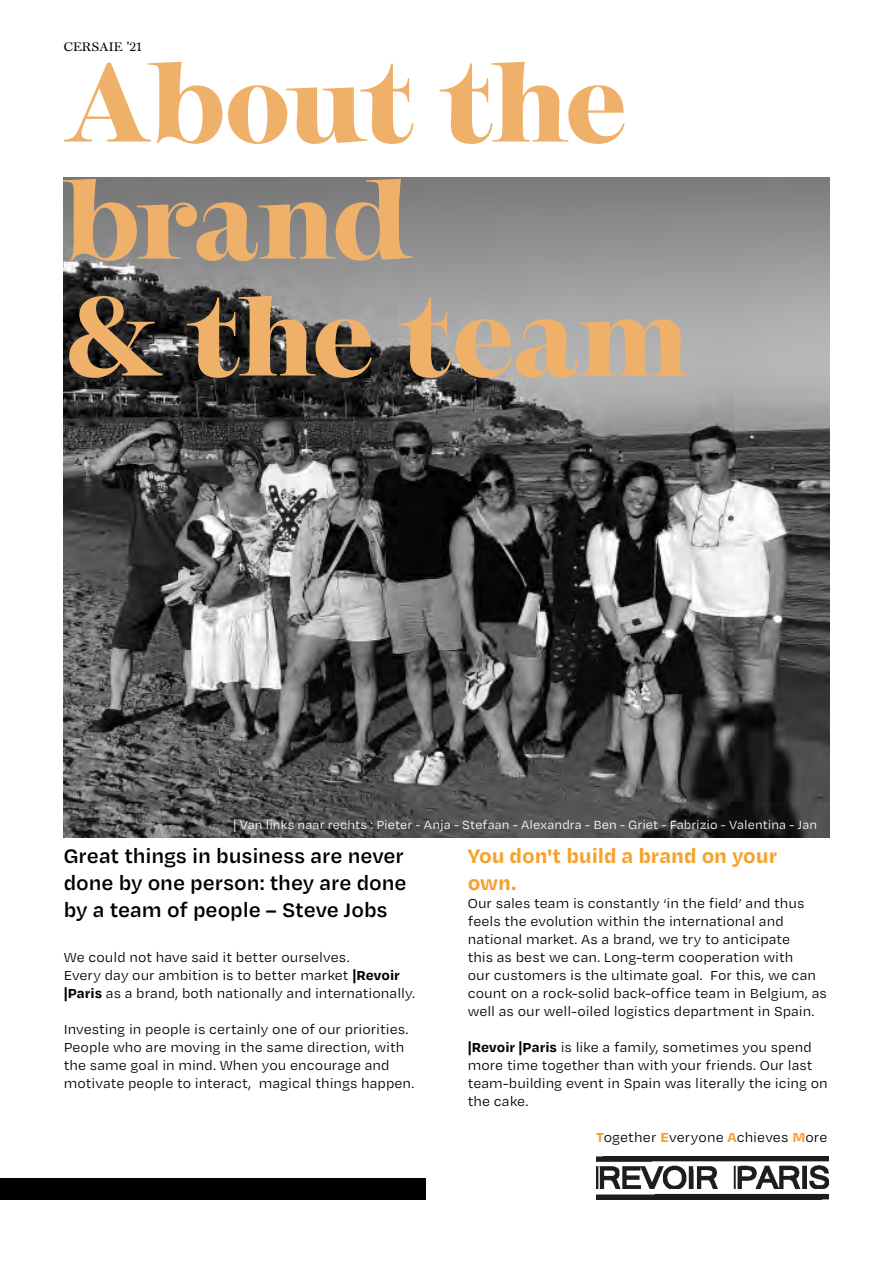
<style>
.page{position:relative;width:893px;height:1263px;background:#fff}
.page>*{position:absolute;margin:0;border:0;box-sizing:border-box;transform-origin:0 0}
.t1{font:900 108px/117px "Temeraire Display";letter-spacing:-.025em;color:#efb06a}
.t2{font:600 22.5px/27px "Degular Text";letter-spacing:-.005em;color:#000;text-align:justify}
.t3{font:700 22.5px/27px "Degular Text";letter-spacing:-.005em;color:#f6a230}
.t4{font:15px/18px "Degular Text";color:#000}
.t5{font:13.5px "Degular Text";letter-spacing:.005em;color:#fff}
.t6{font:12px "Temeraire";letter-spacing:.025em;color:#000}
.s1{font-weight:700}
.s2{font-weight:700;color:#f6a230}
</style>
<div class="page">
<hr style="left:892px;top:0;width:1px;height:1263px;background:#efb06a">
<div style="left:0;top:1178px;width:425px;height:21px;background:#000"></div>
<img style="left:64px;top:178px;width:765px;height:660px">
<img style="left:596px;top:1156px;width:232px;height:43px">
<p class="t6" style="left:64px;top:39px;width:79px">CERSAIE '21</p>
<h1 class="t1" style="left:64px;top:46px;width:627px">About the brand<br>&amp; the team</h1>
<p class="t5" style="left:233px;top:816px;width:585px">| Van links naar rechts : Pieter - Anja - Stefaan - Alexandra - Ben - Griet - Fabrizio - Valentina - Jan</p>
<h2 class="t2" style="left:64px;top:842px;width:344px">Great things in business are never done by one person: they are done by a team of people – Steve Jobs</h2>
<p class="t4" style="left:64px;top:948px;width:353px">We could not have said it better ourselves.<br>Every day our ambition is to better market <span class="s1">|Revoir |Paris</span> as a brand, both nationally and internationally.</p>
<p class="t4" style="left:64px;top:1020px;width:352px">Investing in people is certainly one of our priorities.<br>People who are moving in the same direction, with the same goal in mind. When you encourage and motivate people to interact, magical things happen.</p>
<h2 class="t3" style="left:468px;top:841px;width:311px">You don't build a brand on your own.</h2>
<p class="t4" style="left:468px;top:894px;width:361px">Our sales team is constantly ‘in the field’ and thus feels the evolution within the international and national market. As a brand, we try to anticipate<br>this as best we can. Long-term cooperation with<br>our customers is the ultimate goal. For this, we can count on a rock-solid back-office team in Belgium, as well as our well-oiled logistics department in Spain.</p>
<p class="t4" style="left:468px;top:1038px;width:362px"><span class="s1">|Revoir |Paris</span> is like a family, sometimes you spend more time together than with your friends. Our last team-building event in Spain was literally the icing on the cake.</p>
<p class="t4" style="left:596px;top:1128px;width:233px"><span class="s2">T</span>ogether <span class="s2">E</span>veryone <span class="s2">A</span>chieves <span class="s2">M</span>ore</p>
</div>
